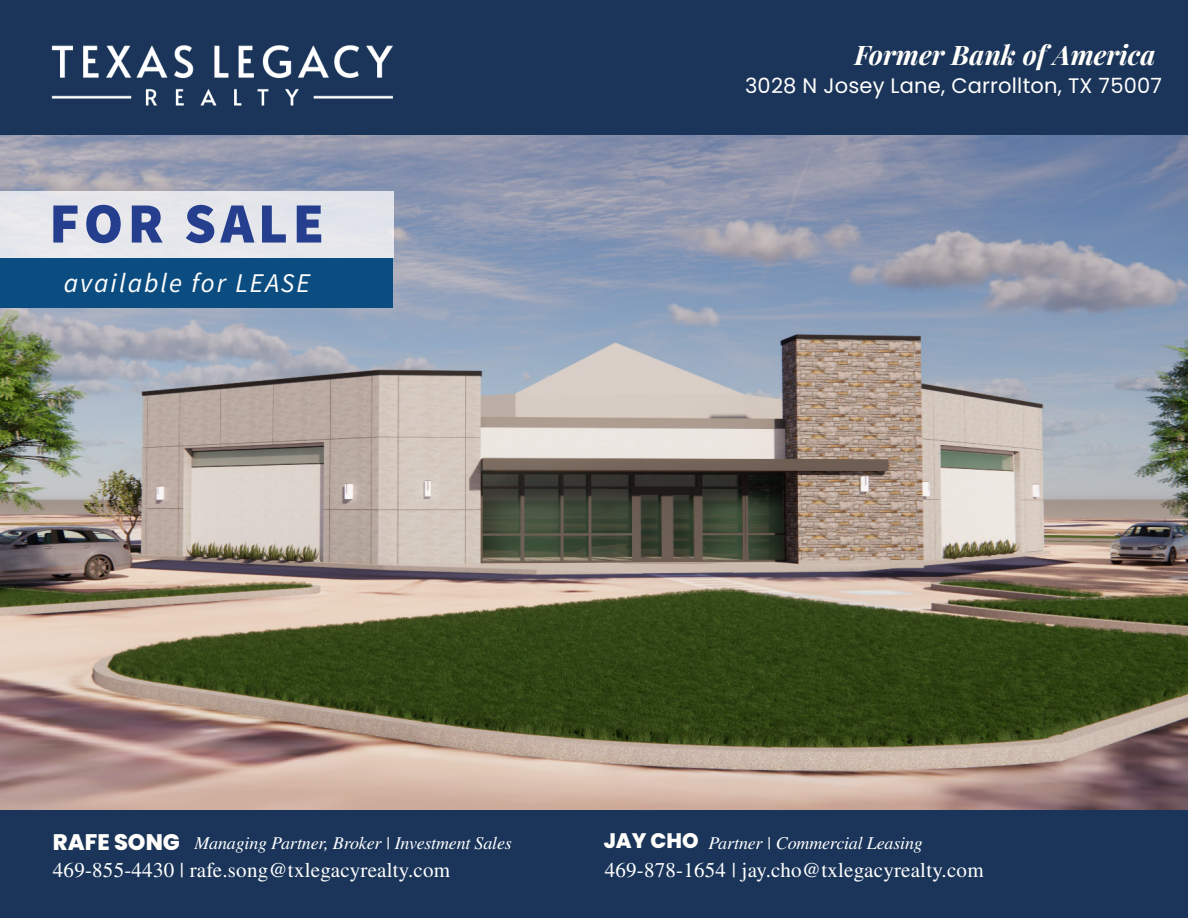
<style>
.page{position:relative;width:1188px;height:918px;background:#fff}
.page>*{position:absolute;margin:0;border:0;box-sizing:border-box;transform-origin:0 0}
.t1{font:57px "Source Sans Variable";letter-spacing:.08em;color:#253f8e}
.t2{font:italic 700 27px "Playfair Display";color:#fffefa}
.t3{font:italic 27px "Source Sans Variable";letter-spacing:.075em;color:#fff}
.t4{font:800 22.5px "Poppins";color:#fffefa}
.t5{font:21px "STIX General";letter-spacing:.01em;color:#fff}
.t6{font:21px "Poppins";letter-spacing:.01em;color:#fff}
.t7{font:800 21px "Poppins";color:#fffefa}
.t8{font:italic 18px "STIX General";letter-spacing:-.01em;color:#fff}
</style>
<div class="page">
<div style="left:0;top:810px;width:1188px;height:108px;background:#1a3559"></div>
<div style="left:0;top:0;width:1188px;height:135px;background:#1a3559"></div>
<img style="left:51px;top:45px;width:342px;height:61px">
<img style="left:0;top:135px;width:1188px;height:675px">
<div style="left:0;top:191px;width:393px;height:67px;background:#e6e7ec"></div>
<div style="left:0;top:258px;width:393px;height:50px;background:#0c4d81"></div>
<p class="t1" style="left:49px;top:189px;width:277px">FOR SALE</p>
<p class="t3" style="left:64px;top:266px;width:248px">available for LEASE</p>
<p class="t2" style="left:855px;top:33px;width:302px">Former Bank of America</p>
<p class="t6" style="left:745px;top:73px;width:418px">3028 N Josey Lane, Carrollton, TX 75007</p>
<p class="t4" style="left:53px;top:829px;width:129px">RAFE SONG</p>
<p class="t8" style="left:194px;top:831px;width:319px">Managing Partner, Broker | Investment Sales</p>
<p class="t5" style="left:53px;top:856px;width:399px">469-855-4430 | rafe.song@txlegacyrealty.com</p>
<p class="t7" style="left:604px;top:829px;width:96px">JAY CHO</p>
<p class="t8" style="left:708px;top:831px;width:216px">Partner | Commercial Leasing</p>
<p class="t5" style="left:605px;top:856px;width:380px">469-878-1654 | jay.cho@txlegacyrealty.com</p>
</div>
